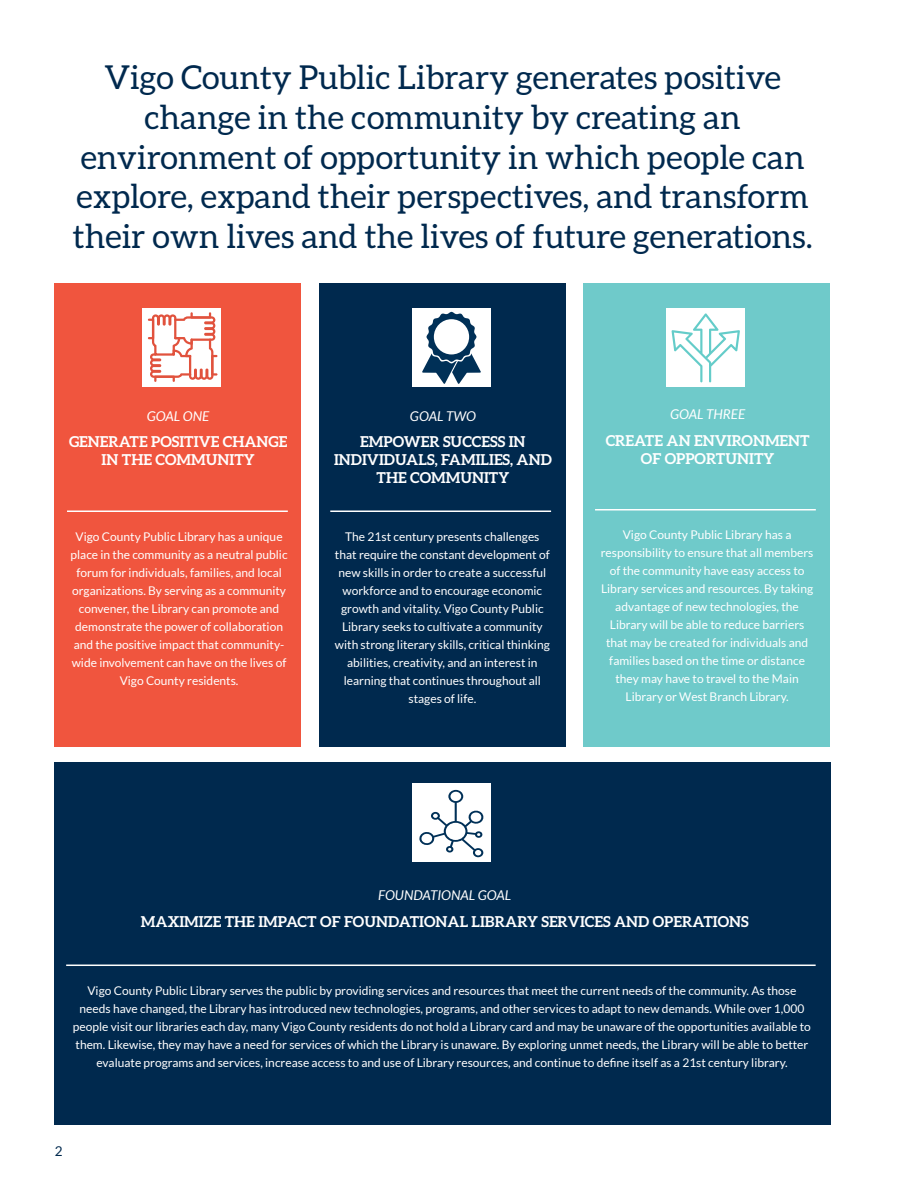
<style>
.page{position:relative;width:918px;height:1188px;background:#fff}
.page>*{position:absolute;margin:0;border:0;box-sizing:border-box;transform-origin:0 0}
.t1{font:33px/39.6px "Aleo";color:#00294e;text-align:center}
.t2{font:700 15px/18px "Aleo";color:#fff;text-align:center}
.t3{font:italic 13.5px "Lato";color:#fff}
.t4{font:13.5px "Lato";color:#00294e}
.t5{font:12px/18px "Lato";color:#fff;text-align:center}
</style>
<div class="page">
<div style="left:54px;top:283px;width:247px;height:464px;background:#f0553e"></div>
<hr style="left:67px;top:511px;width:221px;height:1px;background:#fff">
<div style="left:143px;top:308px;width:78px;height:79px;background:#fff"></div>
<svg style="left:148px;top:312px;width:70px;height:70px"></svg>
<div style="left:319px;top:283px;width:246px;height:464px;background:#00294e"></div>
<hr style="left:330px;top:511px;width:221px;height:1px;background:#fff">
<div style="left:413px;top:308px;width:78px;height:79px;background:#fff"></div>
<div style="left:584px;top:283px;width:246px;height:464px;background:#6fcaca"></div>
<hr style="left:595px;top:509px;width:221px;height:2px;background:#fff">
<div style="left:666px;top:308px;width:79px;height:79px;background:#fff"></div>
<svg style="left:672px;top:313px;width:68px;height:69px"></svg>
<div style="left:54px;top:762px;width:776px;height:363px;background:#00294e"></div>
<hr style="left:66px;top:965px;width:750px;height:1px;background:#fff">
<div style="left:413px;top:783px;width:78px;height:79px;background:#fff"></div>
<svg style="left:422px;top:312px;width:59px;height:72px"></svg>
<svg style="left:419px;top:790px;width:65px;height:67px"></svg>
<p class="t1" style="left:73px;top:60px;width:741px">Vigo County Public Library generates positive change in the community by creating an environment of opportunity in which people can explore, expand their perspectives, and transform their own lives and the lives of future generations.</p>
<p class="t3" style="left:147px;top:410px;width:64px">GOAL ONE</p>
<p class="t2" style="left:69px;top:434px;width:220px">GENERATE POSITIVE CHANGE<br>IN THE COMMUNITY</p>
<p class="t5" style="left:71px;top:528px;width:219px">Vigo County Public Library has a unique place in the community as a neutral public forum for individuals, families, and local organizations. By serving as a community convener, the Library can promote and demonstrate the power of collaboration and the positive impact that community&shy;wide involvement can have on the lives of Vigo County residents.</p>
<p class="t3" style="left:410px;top:410px;width:68px">GOAL TWO</p>
<p class="t2" style="left:334px;top:434px;width:219px">EMPOWER SUCCESS IN<br>INDIVIDUALS, FAMILIES, AND<br>THE COMMUNITY</p>
<p class="t5" style="left:335px;top:528px;width:216px">The 21st century presents challenges that require the constant development of new skills in order to create a successful workforce and to encourage economic growth and vitality. Vigo County Public Library seeks to cultivate a community with strong literary skills, critical thinking abilities, creativity, and an interest in learning that continues throughout all stages of life.</p>
<p class="t3" style="left:670px;top:409px;width:77px">GOAL THREE</p>
<p class="t2" style="left:606px;top:433px;width:205px">CREATE AN ENVIRONMENT<br>OF OPPORTUNITY</p>
<p class="t5" style="left:601px;top:527px;width:214px">Vigo County Public Library has a responsibility to ensure that all members of the community have easy access to Library services and resources. By taking advantage of new technologies, the Library will be able to reduce barriers that may be created for individuals and families based on the time or distance they may have to travel to the Main Library or West Branch Library.</p>
<p class="t3" style="left:378px;top:890px;width:135px">FOUNDATIONAL GOAL</p>
<p class="t2" style="left:141px;top:913px;width:609px">MAXIMIZE THE IMPACT OF FOUNDATIONAL LIBRARY SERVICES AND OPERATIONS</p>
<p class="t5" style="left:73px;top:983px;width:740px">Vigo County Public Library serves the public by providing services and resources that meet the current needs of the community. As those needs have changed, the Library has introduced new technologies, programs, and other services to adapt to new demands. While over 1,000 people visit our libraries each day, many Vigo County residents do not hold a Library card and may be unaware of the opportunities available to them. Likewise, they may have a need for services of which the Library is unaware. By exploring unmet needs, the Library will be able to better evaluate programs and services, increase access to and use of Library resources, and continue to define itself as a 21st century library.</p>
<p class="t4" style="left:55px;top:1146px;width:9px">2</p>
</div>
